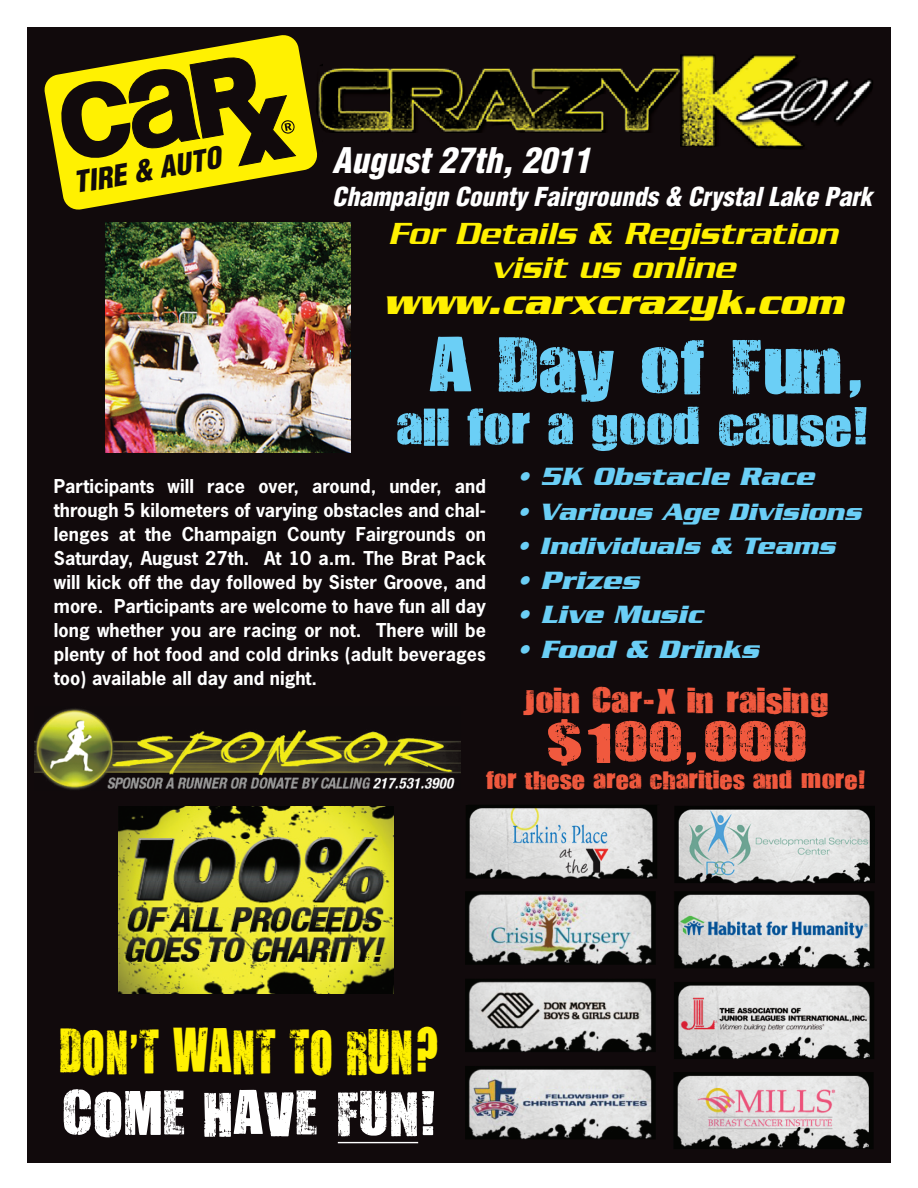
<style>
.page{position:relative;width:918px;height:1188px;background:#fff}
.page>*{position:absolute;margin:0;border:0;box-sizing:border-box;transform-origin:0 0}
.t1{font:63.45px "You Are Loved";color:#6bcff6;scale:1.4 1}
.t2{font:51.15px "You Are Loved";color:#fff101;scale:.92 1}
.t3{font:51.15px "You Are Loved";color:#fff;scale:1.22 1}
.t4{font:45.75px "You Are Loved";color:#f0593e;scale:1.63 1}
.t5{font:43.5px "You Are Loved";color:#6bcff6;scale:1.4 1}
.t6{font:italic 700 37.5px "Serpentine";color:#fff101}
.t7{font:italic 900 condensed 34.5px "Helvetica";color:#fff}
.t8{font:italic 500 33px/34.5px "Serpentine";color:#fff101;text-align:center}
.t9{font:28.95px "You Are Loved";color:#f0593e;scale:1.39 1}
.t10{font:italic 900 condensed 28.8px "Helvetica";color:#110a0c}
.t11{font:italic 700 27px "Serpentine";color:#6bcff6}
.t12{font:italic 900 condensed 25.5px "Helvetica";color:#fff}
.t13{font:italic 700 25.5px "Serpentine";color:#6bcff6}
.t14{font:21px "You Are Loved";color:#f0593e;scale:1.39 1}
.t15{font:700 18px/24px "News Gothic Std";color:#fff;text-align:justify}
</style>
<div class="page">
<div style="left:27px;top:27px;width:864px;height:1135px;background:#110a0c"></div>
<img style="left:327px;top:55px;width:546px;height:94px">
<svg style="left:44px;top:35px;width:283px;height:175px"></svg>
<svg style="left:58px;top:56px;width:239px;height:111px"></svg>
<img style="left:105px;top:222px;width:245px;height:231px">
<img style="left:35px;top:708px;width:425px;height:82px">
<img style="left:118px;top:806px;width:275px;height:188px">
<img style="left:465px;top:805px;width:410px;height:344px">
<hr style="left:338px;top:1142px;width:80px;height:1px;background:#fff">
<div style="left:323px;top:37px;width:357px;height:29px;background:#110a0c"></div>
<div style="left:323px;top:134px;width:357px;height:29px;background:#110a0c"></div>
<h3 class="t10" style="left:71px;top:165px;width:150px;rotate:-10deg">TIRE &amp; AUTO</h3>
<h3 class="t7" style="left:332px;top:138px;width:260px">August 27th, 2011</h3>
<h3 class="t12" style="left:332px;top:181px;width:542px">Champaign County Fairgrounds &amp; Crystal Lake Park</h3>
<h3 class="t8" style="left:389px;top:216px;width:450px">For Details &amp; Registration visit us online</h3>
<h3 class="t6" style="left:383px;top:280px;width:461px">www.carxcrazyk.com</h3>
<h1 class="t1" style="left:428px;top:323px;width:317px">A Day of Fun,</h1>
<h3 class="t5" style="left:396px;top:397px;width:339px">all for a good cause!</h3>
<h3 class="t11" style="left:517px;top:461px;width:299px">• 5K Obstacle Race</h3>
<h3 class="t13" style="left:517px;top:497px;width:346px">• Various Age Divisions</h3>
<h3 class="t13" style="left:517px;top:531px;width:320px">• Individuals &amp; Teams</h3>
<h3 class="t11" style="left:517px;top:564px;width:124px">• Prizes</h3>
<h3 class="t11" style="left:517px;top:599px;width:188px">• Live Music</h3>
<h3 class="t11" style="left:517px;top:633px;width:244px">• Food &amp; Drinks</h3>
<p class="t15" style="left:54px;top:474px;width:434px">Participants will race over, around, under, and through 5 kilometers of varying obstacles and chal&shy;lenges at the Champaign County Fairgrounds on Saturday, August 27th. At 10 a.m. The Brat Pack will kick off the day followed by Sister Groove, and more. Participants are welcome to have fun all day long whether you are racing or not. There will be plenty of hot food and cold drinks (adult beverages too) available all day and night.</p>
<h3 class="t9" style="left:523px;top:681px;width:222px">Join Car-X in raising</h3>
<h3 class="t4" style="left:545px;top:711px;width:162px">$100,000</h3>
<p class="t14" style="left:486px;top:766px;width:275px">for these area charities and more!</p>
<h2 class="t2" style="left:60px;top:1017px;width:415px">DON’T WANT TO RUN?</h2>
<h2 class="t3" style="left:62px;top:1079px;width:308px">COME HAVE FUN!</h2>
</div>
